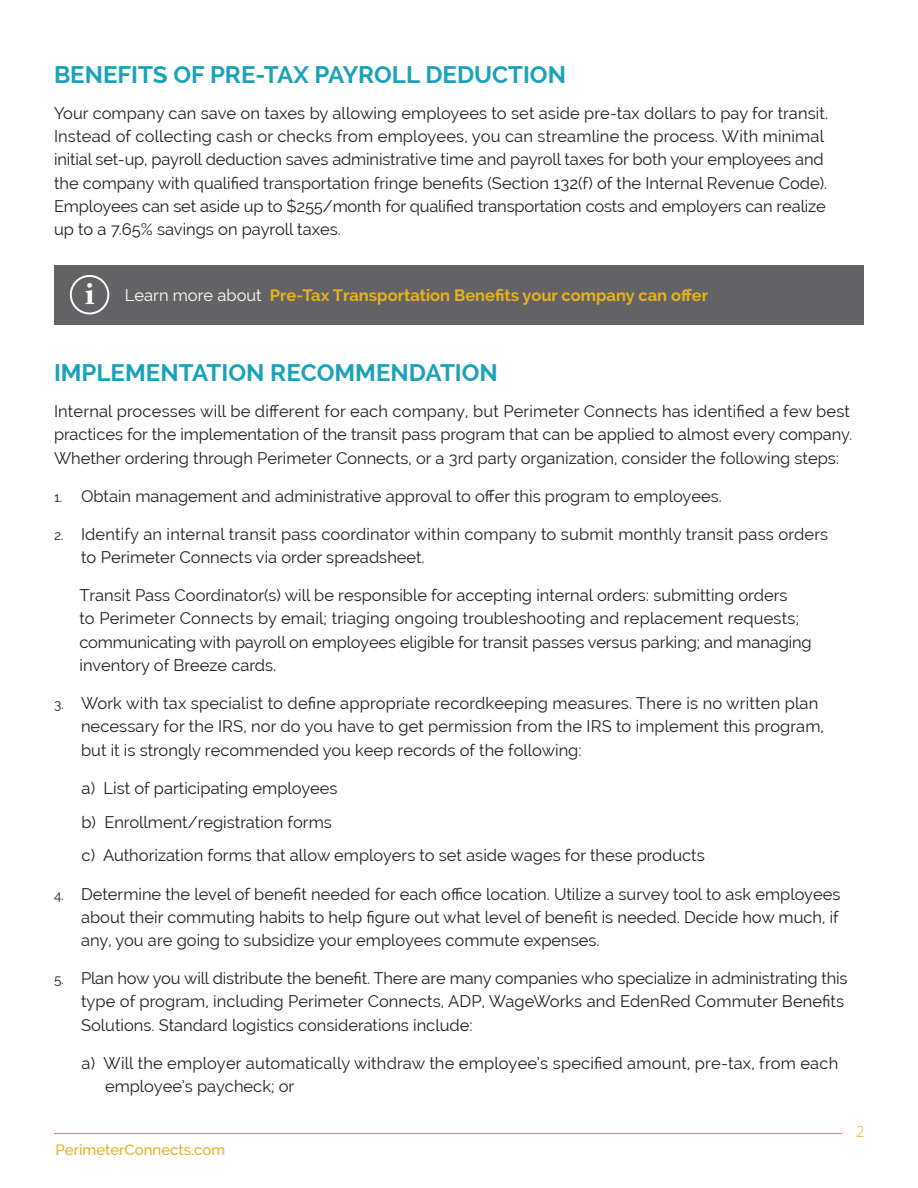
<style>
.page{position:relative;width:918px;height:1188px;background:#fff}
.page>*{position:absolute;margin:0;border:0;box-sizing:border-box;transform-origin:0 0}
.t1{font:700 24px "Raleway";color:#1aa2b9}
.t2{font:16.5px/23.2px "Raleway";color:#231f20}
.t3{font:700 16.5px "Raleway";color:#e8b11e}
.t4{font:500 15px "Raleway";color:#e8b11e}
.t5{font:300 15px "Open Sans";color:#e8b11e}
.s1{font-family:"Baskerville Cyr LT Std";font-size:30.75px;color:#fff}
.s2{font-weight:400;color:#fff}
.s3{font-size:13.5px}
</style>
<div class="page">
<hr style="left:54px;top:1133px;width:788px;height:1px;background:#d3a11b">
<div style="left:54px;top:265px;width:810px;height:59px;background:#636366"></div>
<div style="left:70px;top:275px;width:39px;height:39px;border:2px solid #fff;border-radius:50%"></div>
<h1 class="t1" style="left:54px;top:61px;width:514px">BENEFITS OF PRE-TAX PAYROLL DEDUCTION</h1>
<p class="t2" style="left:54px;top:101px;width:776px">Your company can save on taxes by allowing employees to set aside pre-tax dollars to pay for transit.<br>Instead of collecting cash or checks from employees, you can streamline the process. With minimal initial set-up, payroll deduction saves administrative time and payroll taxes for both your employees and the company with qualified transportation fringe benefits (Section 132(f) of the Internal Revenue Code).<br>Employees can set aside up to $255/month for qualified transportation costs and employers can realize up to a 7.65% savings on payroll taxes.</p>
<p class="t3" style="left:85px;top:286px;width:625px"><span class="s1">i</span> <span class="s2">Learn more about</span> Pre-Tax Transportation Benefits your company can offer</p>
<h1 class="t1" style="left:54px;top:359px;width:445px">IMPLEMENTATION RECOMMENDATION</h1>
<p class="t2" style="left:54px;top:400px;width:800px">Internal processes will be different for each company, but Perimeter Connects has identified a few best practices for the implementation of the transit pass program that can be applied to almost every company.<br>Whether ordering through Perimeter Connects, or a 3rd party organization, consider the following steps:</p>
<p class="t2" style="left:54px;top:484px;width:670px"><span class="s3">1.</span> Obtain management and administrative approval to offer this program to employees.</p>
<p class="t2" style="left:81px;top:522px;width:749px;text-indent:-27px"><span class="s3">2.</span> Identify an internal transit pass coordinator within company to submit monthly transit pass orders to Perimeter Connects via order spreadsheet.</p>
<p class="t2" style="left:80px;top:584px;width:734px">Transit Pass Coordinator(s) will be responsible for accepting internal orders: submitting orders<br>to Perimeter Connects by email; triaging ongoing troubleshooting and replacement requests; communicating with payroll on employees eligible for transit passes versus parking; and managing inventory of Breeze cards.</p>
<p class="t2" style="left:81px;top:692px;width:744px;text-indent:-27px"><span class="s3">3.</span> Work with tax specialist to define appropriate recordkeeping measures. There is no written plan necessary for the IRS, nor do you have to get permission from the IRS to implement this program, but it is strongly recommended you keep records of the following:</p>
<p class="t2" style="left:82px;top:771px;width:625px;line-height:33.9px">a) List of participating employees<br>b) Enrollment/registration forms<br>c) Authorization forms that allow employers to set aside wages for these products</p>
<p class="t2" style="left:81px;top:882px;width:761px;text-align:justify;text-indent:-27px"><span class="s3">4.</span> Determine the level of benefit needed for each office location. Utilize a survey tool to ask employees about their commuting habits to help figure out what level of benefit is needed. Decide how much, if any, you are going to subsidize your employees commute expenses.</p>
<p class="t2" style="left:81px;top:967px;width:768px;text-indent:-27px"><span class="s3">5.</span> Plan how you will distribute the benefit. There are many companies who specialize in administrating this type of program, including Perimeter Connects, ADP, WageWorks and EdenRed Commuter Benefits<br>Solutions. Standard logistics considerations include:</p>
<p class="t2" style="left:105px;top:1051px;width:735px;text-indent:-23px">a) Will the employer automatically withdraw the employee’s specified amount, pre-tax, from each employee’s paycheck; or</p>
<p class="t4" style="left:56px;top:1141px;width:171px">PerimeterConnects.com</p>
<p class="t5" style="left:856px;top:1121px;width:10px">2</p>
</div>
